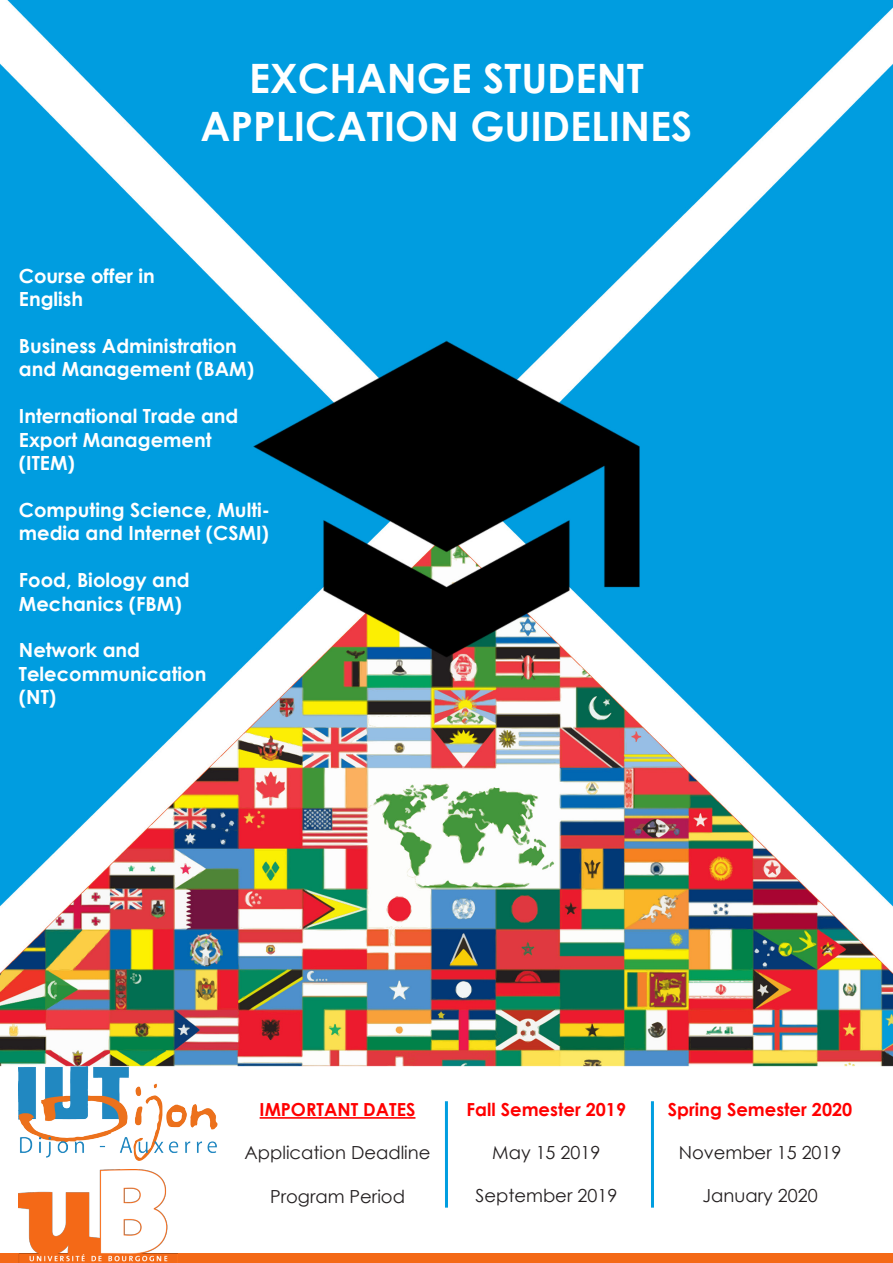
<style>
.page{position:relative;width:893px;height:1263px;background:#fff}
.page>*{position:absolute;margin:0;border:0;box-sizing:border-box;transform-origin:0 0}
.t1{font:700 40.5px "Century Gothic";color:#fff}
.t2{font:700 19.5px/23.4px "Century Gothic";color:#fff}
.t3{font:18px "Century Gothic";color:#231f20}
.t4{font:700 18px "Century Gothic";color:#f00}
</style>
<div class="page">
<img style="left:0;top:0;width:893px;height:1209px">
<hr style="left:260px;top:1117px;width:155px;height:2px;background:#f00">
<hr style="left:445px;top:1101px;width:3px;height:106px;background:#009ee0">
<hr style="left:651px;top:1101px;width:3px;height:106px;background:#009ee0">
<img style="left:19px;top:1067px;width:202px;height:93px">
<div style="left:0;top:1253px;width:893px;height:10px;background:#f46917"></div>
<img style="left:19px;top:1169px;width:159px;height:93px">
<p class="t1" style="left:249px;top:47px;width:396px">EXCHANGE STUDENT</p>
<p class="t1" style="left:201px;top:96px;width:493px">APPLICATION GUIDELINES</p>
<p class="t2" style="left:19px;top:263px;width:138px">Course offer in</p>
<p class="t2" style="left:19px;top:287px;width:66px">English</p>
<p class="t2" style="left:19px;top:333px;width:220px">Business Administration</p>
<p class="t2" style="left:19px;top:357px;width:237px">and Management (BAM)</p>
<p class="t2" style="left:19px;top:404px;width:221px">International Trade and<br>Export Management (ITEM)</p>
<p class="t2" style="left:19px;top:497px;width:253px">Computing Science, Multi&shy;media and Internet (CSMI)</p>
<p class="t2" style="left:19px;top:567px;width:172px">Food, Biology and</p>
<p class="t2" style="left:19px;top:591px;width:165px">Mechanics (FBM)</p>
<p class="t2" style="left:19px;top:638px;width:123px">Network and</p>
<p class="t2" style="left:19px;top:661px;width:189px">Telecommunication</p>
<p class="t2" style="left:19px;top:684px;width:39px">(NT)</p>
<p class="t4" style="left:260px;top:1096px;width:157px">IMPORTANT DATES</p>
<p class="t3" style="left:245px;top:1140px;width:188px">Application Deadline</p>
<p class="t3" style="left:270px;top:1183px;width:137px">Program Period</p>
<p class="t4" style="left:467px;top:1095px;width:161px">Fall Semester 2019</p>
<p class="t3" style="left:492px;top:1139px;width:110px">May 15 2019</p>
<p class="t3" style="left:475px;top:1183px;width:143px">September 2019</p>
<p class="t4" style="left:668px;top:1095px;width:186px">Spring Semester 2020</p>
<p class="t3" style="left:679px;top:1139px;width:164px">November 15 2019</p>
<p class="t3" style="left:702px;top:1183px;width:117px">January 2020</p>
</div>
